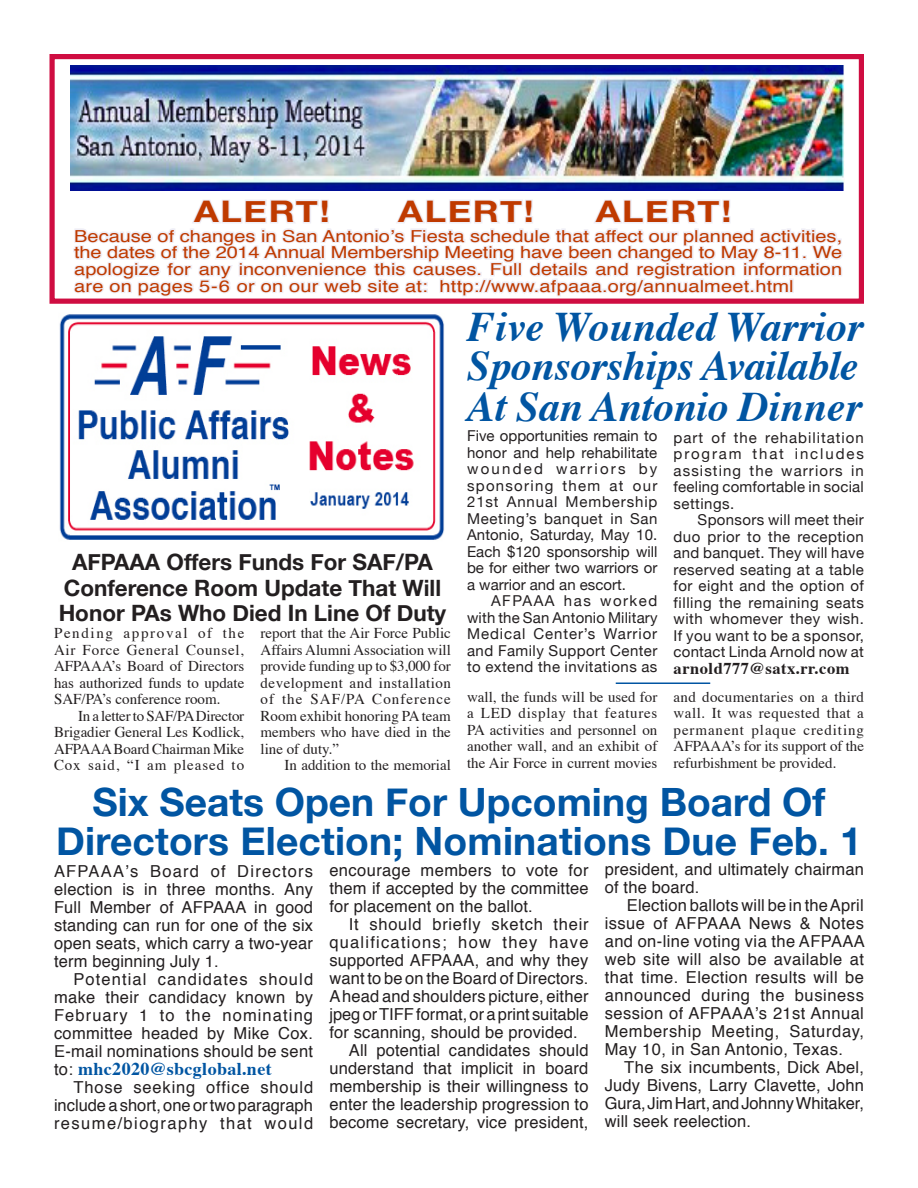
<style>
.page{position:relative;width:918px;height:1188px;background:#fff}
.page>*{position:absolute;margin:0;border:0;box-sizing:border-box;transform-origin:0 0}
.t1{font:italic 700 42px/40.5px "Times";letter-spacing:-.01em;color:#0155a2}
.t2{font:700 39px/39px "Helvetica Neue";letter-spacing:.005em;color:#0155a2;text-align:center}
.t3{font:700 29.7px "Helvetica Neue";letter-spacing:.05em;color:#bf3a00;scale:1.21 1}
.t4{font:700 22.5px/25.5px "Helvetica Neue";color:#231f20;text-align:center}
.t5{font:700 18px "Times";letter-spacing:.02em;color:#0155a2}
.t6{font:16.5px/18px "Helvetica";letter-spacing:.01em;color:#231f20;text-align:justify}
.t7{font:16.5px/16.6px "Helvetica";letter-spacing:.01em;color:#bf3a00;text-align:justify;scale:1.21 1}
.t8{font:700 16.5px "Times";letter-spacing:.03em;color:#231f20}
.t9{font:15px/16.5px "Times";color:#231f20;text-align:justify}
.t10{font:15px/16.5px "Helvetica Neue";letter-spacing:.025em;color:#231f20;text-align:justify}
.s1{font-family:"Helvetica";font-weight:400;font-size:16.5px;color:#231f20}
</style>
<div class="page">
<div style="left:50px;top:54px;width:814px;height:250px;border:5px solid #cf0d41"></div>
<img style="left:59px;top:314px;width:386px;height:226px">
<img style="left:70px;top:65px;width:775px;height:125px">
<svg style="left:72px;top:200px;width:773px;height:99px"></svg>
<div style="left:789px;top:279px;width:5px;height:14px;border:3px solid #efeef6"></div>
<hr style="left:616px;top:682px;width:94px;height:2px;background:#0155a2">
<p class="t3" style="left:194px;top:193px;width:114px">ALERT!</p>
<p class="t3" style="left:398px;top:193px;width:114px">ALERT!</p>
<p class="t3" style="left:596px;top:193px;width:114px">ALERT!</p>
<p class="t7" style="left:74px;top:227px;width:636px">Because of changes in San Antonio’s Fiesta schedule that affect our planned activities, the dates of the 2014 Annual Membership Meeting have been changed to May 8-11. We apologize for any inconvenience this causes. Full details and registration information are on pages 5-6 or on our web site at: http://www.afpaaa.org/annualmeet.html</p>
<p class="t4" style="left:59px;top:549px;width:389px">AFPAAA Offers Funds For SAF/PA<br>Conference Room Update That Will<br>Honor PAs Who Died In Line Of Duty</p>
<p class="t9" style="left:54px;top:624px;width:192px">Pending approval of the Air Force General Counsel, AFPAAA’s Board of Directors has authorized funds to update SAF/PA’s conference room.</p>
<p class="t9" style="left:54px;top:706px;width:192px;text-indent:24px">In a letter to SAF/PA Director Brigadier General Les Kodlick, AFPAAA Board Chairman Mike Cox said, “I am pleased to</p>
<p class="t9" style="left:261px;top:624px;width:192px">report that the Air Force Public Affairs Alumni Association will provide funding up to $3,000 for development and installation of the SAF/PA Conference Room exhibit honoring PA team members who have died in the line of duty.”</p>
<p class="t9" style="left:285px;top:756px;width:168px">In addition to the memorial</p>
<p class="t1" style="left:467px;top:303px;width:397px">Five Wounded Warrior</p>
<p class="t1" style="left:467px;top:342px;width:396px">Sponsorships Available<br>At San Antonio Dinner</p>
<p class="t10" style="left:467px;top:427px;width:192px">Five opportunities remain to honor and help rehabilitate wounded warriors by sponsoring them at our 21st Annual Membership Meeting’s banquet in San Antonio, Saturday, May 10.<br>Each $120 sponsorship will be for either two warriors or a warrior and an escort.</p>
<p class="t10" style="left:467px;top:592px;width:192px;text-indent:24px">AFPAAA has worked with the San Antonio Military Medical Center’s Warrior and Family Support Center to extend the invitations as</p>
<p class="t10" style="left:674px;top:429px;width:192px">part of the rehabilitation program that includes assisting the warriors in feeling comfortable in social settings.</p>
<p class="t10" style="left:674px;top:512px;width:192px;text-indent:24px">Sponsors will meet their duo prior to the reception and banquet. They will have reserved seating at a table for eight and the option of filling the remaining seats with whomever they wish.<br>If you want to be a sponsor, contact Linda Arnold now at</p>
<p class="t8" style="left:674px;top:653px;width:177px">arnold777@satx.rr.com</p>
<p class="t9" style="left:467px;top:687px;width:192px">wall, the funds will be used for a LED display that features PA activities and personnel on another wall, and an exhibit of the Air Force in current movies</p>
<p class="t9" style="left:674px;top:687px;width:192px">and documentaries on a third wall. It was requested that a permanent plaque crediting AFPAAA’s for its support of the refurbishment be provided.</p>
<p class="t2" style="left:56px;top:781px;width:807px">Six Seats Open For Upcoming Board Of<br>Directors Election; Nominations Due Feb. 1</p>
<p class="t6" style="left:605px;top:860px;width:261px">president, and ultimately chairman of the board.</p>
<p class="t6" style="left:605px;top:896px;width:262px;text-indent:22px">Election ballots will be in the April issue of AFPAAA News &amp; Notes and on-line voting via the AFPAAA web site will also be available at that time. Election results will be announced during the business session of AFPAAA’s 21st Annual Membership Meeting, Saturday, May 10, in San Antonio, Texas.</p>
<p class="t6" style="left:605px;top:1058px;width:261px;text-indent:20px">The six incumbents, Dick Abel, Judy Bivens, Larry Clavette, John Gura, Jim Hart, and Johnny Whitaker, will seek reelection.</p>
<p class="t6" style="left:329px;top:861px;width:261px">encourage members to vote for them if accepted by the committee for placement on the ballot.</p>
<p class="t6" style="left:329px;top:915px;width:261px;text-indent:20px">It should briefly sketch their qualifications; how they have supported AFPAAA, and why they want to be on the Board of Directors.<br>A head and shoulders picture, either jpeg or TIFF format, or a print suitable for scanning, should be provided.</p>
<p class="t6" style="left:329px;top:1041px;width:261px;text-indent:20px">All potential candidates should understand that implicit in board membership is their willingness to enter the leadership progression to become secretary, vice president,</p>
<p class="t6" style="left:54px;top:862px;width:261px">AFPAAA’s Board of Directors election is in three months. Any Full Member of AFPAAA in good standing can run for one of the six open seats, which carry a two-year term beginning July 1.</p>
<p class="t6" style="left:54px;top:970px;width:261px;text-indent:20px">Potential candidates should make their candidacy known by February 1 to the nominating committee headed by Mike Cox.<br>E-mail nominations should be sent</p>
<p class="t5" style="left:54px;top:1052px;width:219px"><span class="s1">to:</span> mhc2020@sbcglobal.net</p>
<p class="t6" style="left:54px;top:1078px;width:261px;text-indent:20px">Those seeking office should include a short, one or two paragraph resume/biography that would</p>
</div>
